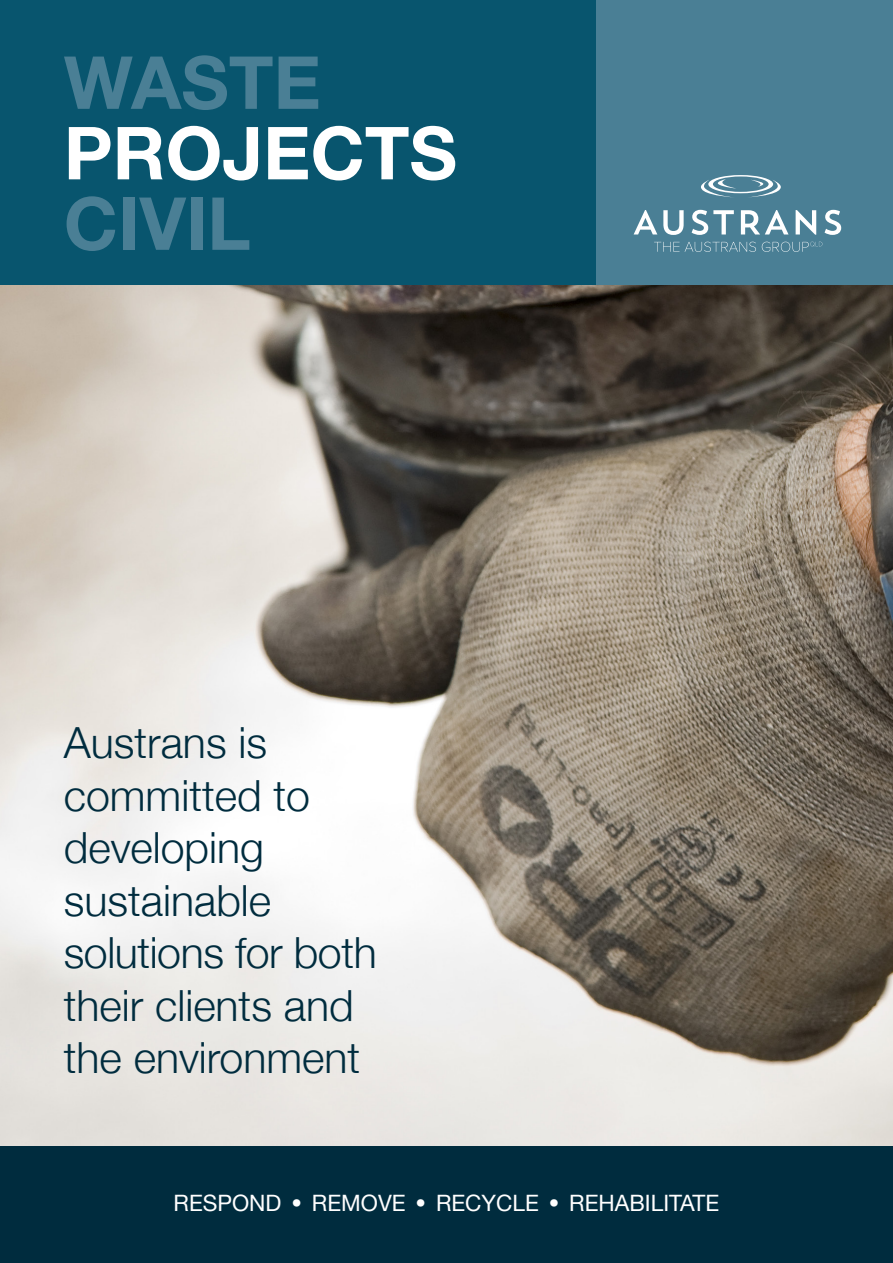
<style>
.page{position:relative;width:893px;height:1263px;background:#fff}
.page>*{position:absolute;margin:0;border:0;box-sizing:border-box;transform-origin:0 0}
.t1{font:700 73.2px "Helvetica Neue";color:#4a7f95}
.t2{font:700 73.2px "Helvetica Neue";color:#fff}
.t3{font:300 42.9px/52.5px "Helvetica Neue";color:#002c3e}
.t4{font:22.5px "Helvetica Neue";color:#fff}
.s1{font-family:"Helvetica";font-weight:700}
</style>
<div class="page">
<img style="left:0;top:285px;width:893px;height:861px">
<div style="left:595px;top:0;width:298px;height:285px;background:#4a7f95"></div>
<svg style="left:634px;top:210px;width:23px;height:24px"></svg>
<svg style="left:663px;top:210px;width:21px;height:25px"></svg>
<svg style="left:692px;top:210px;width:42px;height:25px"></svg>
<svg style="left:741px;top:210px;width:47px;height:24px"></svg>
<svg style="left:796px;top:210px;width:20px;height:25px"></svg>
<svg style="left:824px;top:210px;width:17px;height:25px"></svg>
<svg style="left:701px;top:175px;width:80px;height:22px"></svg>
<svg style="left:654px;top:242px;width:25px;height:10px"></svg>
<svg style="left:685px;top:242px;width:71px;height:10px"></svg>
<svg style="left:762px;top:242px;width:60px;height:10px"></svg>
<div style="left:0;top:1146px;width:893px;height:117px;background:#002c3e"></div>
<div style="left:0;top:0;width:595px;height:285px;background:#08556e"></div>
<h1 class="t1" style="left:64px;top:37px;width:259px">WASTE</h1>
<h1 class="t2" style="left:64px;top:108px;width:395px">PROJECTS</h1>
<h1 class="t1" style="left:64px;top:178px;width:188px">CIVIL</h1>
<p class="t3" style="left:64px;top:715px;width:314px">Austrans is committed to developing sustainable solutions for both their clients and the environment</p>
<p class="t4" style="left:174px;top:1190px;width:547px">RESPOND <span class="s1">•</span> REMOVE <span class="s1">•</span> RECYCLE <span class="s1">•</span> REHABILITATE</p>
</div>
